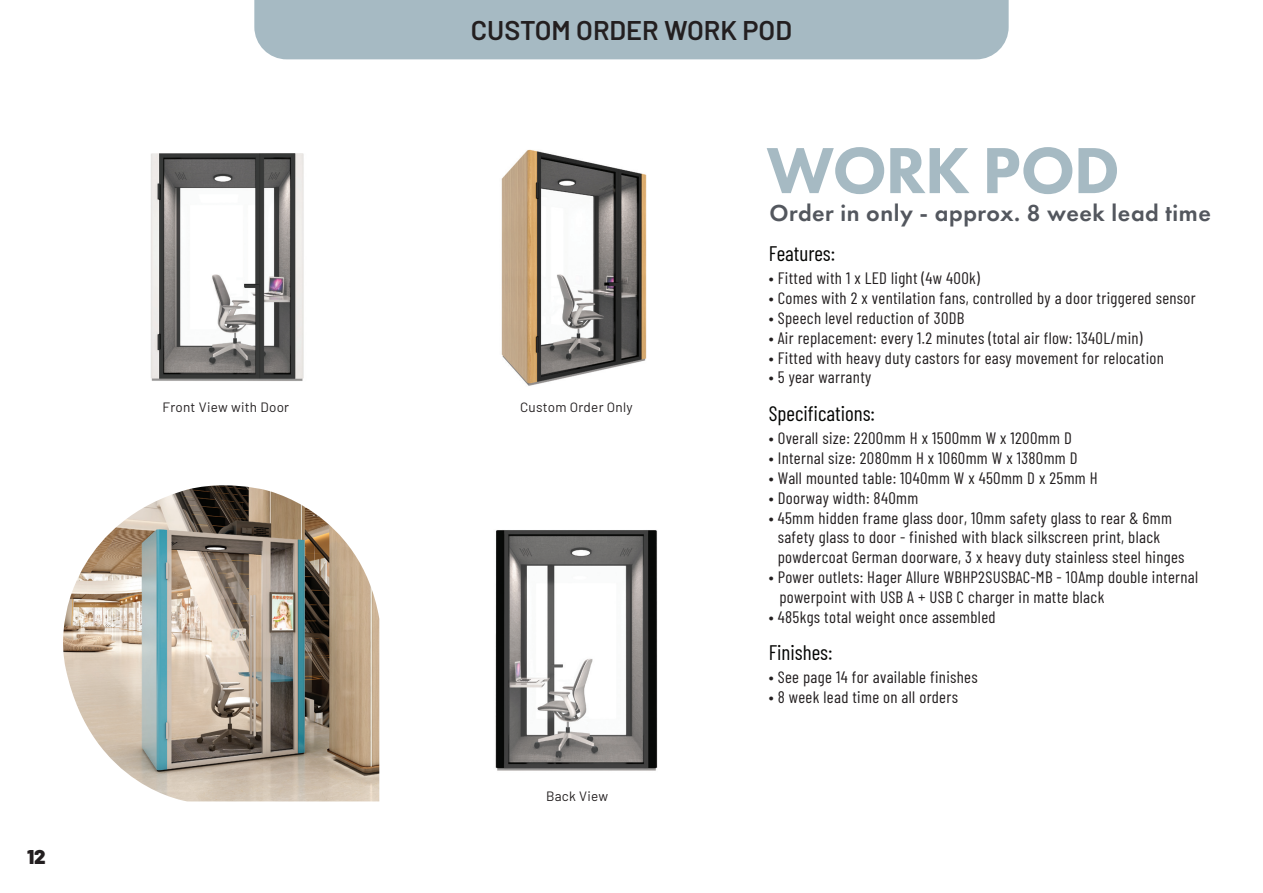
<style>
.page{position:relative;width:1263px;height:893px;background:#fff}
.page>*{position:absolute;margin:0;border:0;box-sizing:border-box;transform-origin:0 0}
.t1{font:800 67.5px "Futura PT";letter-spacing:-.025em;color:#a6bac3}
.t2{font:600 27px "Barlow";color:#231f20}
.t3{font:600 24px "Futura PT";letter-spacing:.02em;color:#53575e}
.t4{font:21px "Barlow Condensed";color:#040503}
.t5{font:900 19.95px "Barlow";color:#231f20}
.t6{font:16.5px/19.8px "Barlow Condensed";letter-spacing:.02em;color:#231f20}
.t7{font:13.5px "Barlow";letter-spacing:.02em;color:#231f20}
</style>
<div class="page">
<div style="left:254px;top:0;width:755px;height:59px;background:#a6bac3"></div>
<img style="left:495px;top:530px;width:163px;height:241px">
<img style="left:63px;top:485px;width:316px;height:316px">
<img style="left:501px;top:149px;width:146px;height:237px">
<img style="left:151px;top:153px;width:153px;height:228px">
<p class="t5" style="left:27px;top:841px;width:20px">12</p>
<p class="t2" style="left:471px;top:10px;width:323px">CUSTOM ORDER WORK POD</p>
<p class="t7" style="left:163px;top:398px;width:128px">Front View with Door</p>
<p class="t7" style="left:520px;top:398px;width:114px">Custom Order Only</p>
<p class="t7" style="left:546px;top:786px;width:64px">Back View</p>
<p class="t1" style="left:766px;top:128px;width:355px">WORK POD</p>
<p class="t3" style="left:769px;top:198px;width:443px">Order in only - approx. 8 week lead time</p>
<p class="t4" style="left:769px;top:239px;width:68px">Features:</p>
<p class="t6" style="left:769px;top:267px;width:213px">• Fitted with 1 x LED light (4w 400k)</p>
<p class="t6" style="left:769px;top:287px;width:428px">• Comes with 2 x ventilation fans, controlled by a door triggered sensor</p>
<p class="t6" style="left:769px;top:307px;width:197px">• Speech level reduction of 30DB</p>
<p class="t6" style="left:769px;top:327px;width:375px">• Air replacement: every 1.2 minutes (total air flow: 1340L/min)</p>
<p class="t6" style="left:769px;top:346px;width:397px">• Fitted with heavy duty castors for easy movement for relocation</p>
<p class="t6" style="left:769px;top:366px;width:104px">• 5 year warranty</p>
<p class="t4" style="left:769px;top:399px;width:108px">Specifications:</p>
<p class="t6" style="left:769px;top:427px;width:305px">• Overall size: 2200mm H x 1500mm W x 1200mm D</p>
<p class="t6" style="left:769px;top:447px;width:310px">• Internal size: 2080mm H x 1060mm W x 1380mm D</p>
<p class="t6" style="left:769px;top:467px;width:330px">• Wall mounted table: 1040mm W x 450mm D x 25mm H</p>
<p class="t6" style="left:769px;top:487px;width:151px">• Doorway width: 840mm</p>
<p class="t6" style="left:778px;top:506px;width:408px;text-indent:-9px">• 45mm hidden frame glass door, 10mm safety glass to rear &amp; 6mm safety glass to door - finished with black silkscreen print, black powdercoat German doorware, 3 x heavy duty stainless steel hinges</p>
<p class="t6" style="left:779px;top:566px;width:420px;text-indent:-11px">• Power outlets: Hager Allure WBHP2SUSBAC-MB - 10Amp double internal powerpoint with USB A + USB C charger in matte black</p>
<p class="t6" style="left:769px;top:605px;width:228px">• 485kgs total weight once assembled</p>
<p class="t4" style="left:769px;top:637px;width:65px">Finishes:</p>
<p class="t6" style="left:769px;top:666px;width:210px">• See page 14 for available finishes</p>
<p class="t6" style="left:769px;top:686px;width:191px">• 8 week lead time on all orders</p>
</div>
